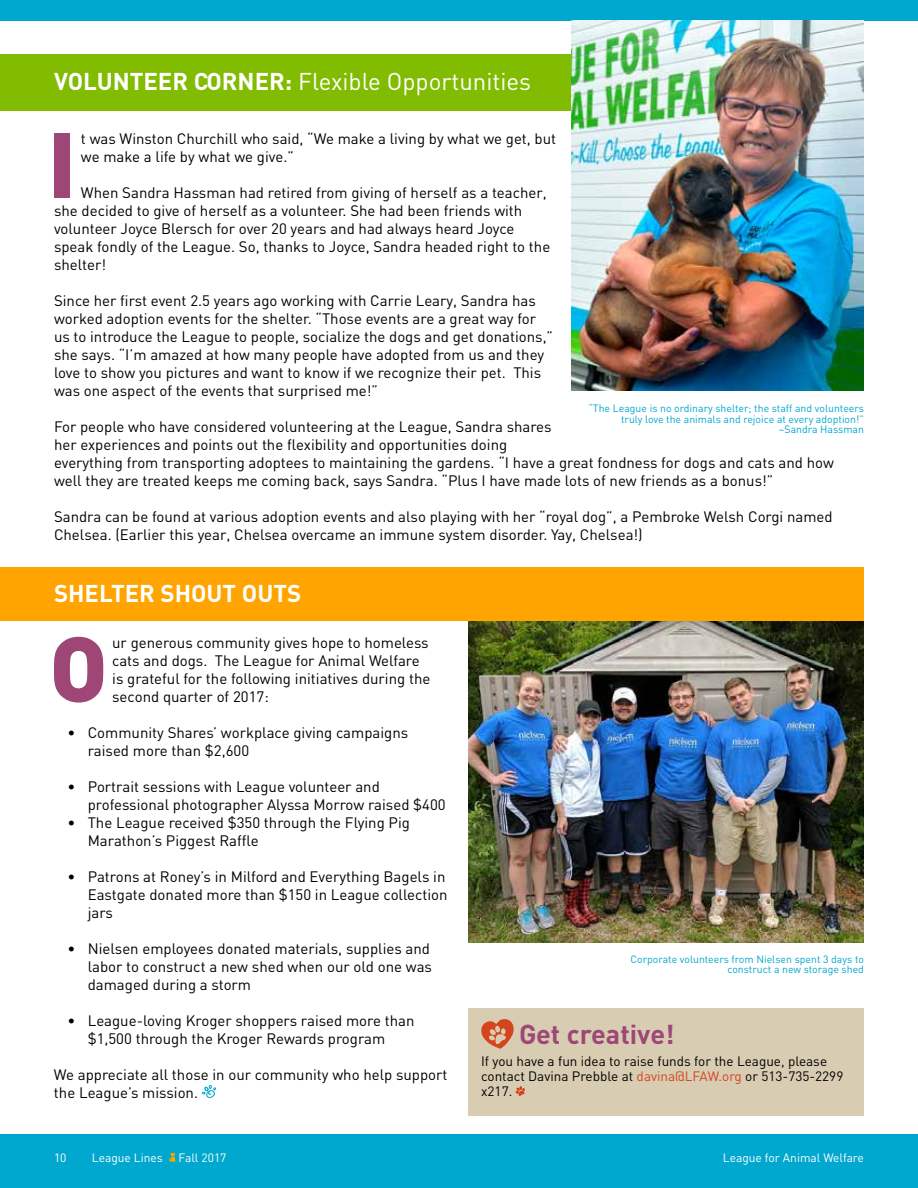
<style>
.page{position:relative;width:918px;height:1188px;background:#fff}
.page>*{position:absolute;margin:0;border:0;box-sizing:border-box;transform-origin:0 0}
.t1{font:900 90.9px "DIN";color:#9e4777}
.t2{font:700 27px "DIN";color:#9e4777}
.t3{font:24px "DIN";color:#fff}
.t4{font:700 24px "DIN";color:#fff}
.t5{font:15px/18px "DIN";color:#000}
.t6{font:13.5px/15px "DIN";color:#000}
.t7{font:12px "DIN";color:#fff}
.t8{font:10.5px/10.5px "DIN";color:#00a7ce;text-align:right}
.s1{font-weight:700}
.s2{color:#d4451d}
</style>
<div class="page">
<div style="left:0;top:0;width:918px;height:21px;background:#00a7ce"></div>
<div style="left:0;top:1134px;width:918px;height:54px;background:#00a7ce"></div>
<svg style="left:169px;top:1153px;width:7px;height:9px"></svg>
<div style="left:0;top:54px;width:864px;height:57px;background:#82bc00"></div>
<div style="left:468px;top:1008px;width:396px;height:108px;background:#d8ccb2"></div>
<svg style="left:516px;top:1086px;width:9px;height:10px"></svg>
<svg style="left:481px;top:1019px;width:33px;height:30px"></svg>
<svg style="left:202px;top:1085px;width:14px;height:13px"></svg>
<img style="left:468px;top:621px;width:396px;height:322px">
<div style="left:0;top:567px;width:864px;height:54px;background:#ffa400"></div>
<img style="left:572px;top:21px;width:292px;height:369px">
<h3 class="t3" style="left:54px;top:66px;width:479px"><span class="s1">VOLUNTEER CORNER:</span> Flexible Opportunities</h3>
<h1 class="t1" style="left:47px;top:104px;width:30px">I</h1>
<p class="t5" style="left:81px;top:129px;width:477px">t was Winston Churchill who said, “We make a living by what we get, but we make a life by what we give.”</p>
<p class="t5" style="left:54px;top:183px;width:498px;text-indent:27px">When Sandra Hassman had retired from giving of herself as a teacher, she decided to give of herself as a volunteer. She had been friends with volunteer Joyce Blersch for over 20 years and had always heard Joyce speak fondly of the League. So, thanks to Joyce, Sandra headed right to the shelter!</p>
<p class="t5" style="left:54px;top:291px;width:501px">Since her first event 2.5 years ago working with Carrie Leary, Sandra has worked adoption events for the shelter. “Those events are a great way for us to introduce the League to people, socialize the dogs and get donations,” she says. “I’m amazed at how many people have adopted from us and they love to show you pictures and want to know if we recognize their pet. This was one aspect of the events that surprised me!”</p>
<p class="t5" style="left:54px;top:417px;width:782px">For people who have considered volunteering at the League, Sandra shares<br>her experiences and points out the flexibility and opportunities doing<br>everything from transporting adoptees to maintaining the gardens. “I have a great fondness for dogs and cats and how well they are treated keeps me coming back, says Sandra. “Plus I have made lots of new friends as a bonus!”</p>
<p class="t5" style="left:54px;top:507px;width:780px">Sandra can be found at various adoption events and also playing with her “royal dog”, a Pembroke Welsh Corgi named<br>Chelsea. (Earlier this year, Chelsea overcame an immune system disorder. Yay, Chelsea!)</p>
<p class="t8" style="left:588px;top:403px;width:277px">“The League is no ordinary shelter; the staff and volunteers truly love the animals and rejoice at every adoption!” ~Sandra Hassman</p>
<h3 class="t4" style="left:54px;top:578px;width:249px">SHELTER SHOUT OUTS</h3>
<h1 class="t1" style="left:50px;top:608px;width:60px">O</h1>
<p class="t5" style="left:112px;top:633px;width:320px">ur generous community gives hope to homeless cats and dogs. The League for Animal Welfare is grateful for the following initiatives during the second quarter of 2017:</p>
<p class="t5" style="left:88px;top:723px;width:322px;text-indent:-20px">• Community Shares’ workplace giving campaigns raised more than $2,600</p>
<p class="t5" style="left:88px;top:777px;width:359px;text-indent:-20px">• Portrait sessions with League volunteer and professional photographer Alyssa Morrow raised $400</p>
<p class="t5" style="left:88px;top:813px;width:324px;text-indent:-20px">• The League received $350 through the Flying Pig<br>Marathon’s Piggest Raffle</p>
<p class="t5" style="left:88px;top:867px;width:361px;text-indent:-20px">• Patrons at Roney’s in Milford and Everything Bagels in<br>Eastgate donated more than $150 in League collection jars</p>
<p class="t5" style="left:88px;top:939px;width:346px;text-indent:-20px">• Nielsen employees donated materials, supplies and labor to construct a new shed when our old one was damaged during a storm</p>
<p class="t5" style="left:67px;top:1011px;width:348px;text-align:center">• League-loving Kroger shoppers raised more than $1,500 through the Kroger Rewards program</p>
<p class="t5" style="left:54px;top:1065px;width:395px">We appreciate all those in our community who help support the League’s mission.</p>
<p class="t8" style="left:630px;top:954px;width:235px">Corporate volunteers from Nielsen spent 3 days to construct a new storage shed</p>
<h2 class="t2" style="left:519px;top:1017px;width:157px">Get creative!</h2>
<p class="t6" style="left:481px;top:1053px;width:364px">If you have a fun idea to raise funds for the League, please contact Davina Prebble at <span class="s2">davina@LFAW.org</span> or 513-735-2299 x217.</p>
<p class="t7" style="left:54px;top:1150px;width:14px">10</p>
<p class="t7" style="left:92px;top:1150px;width:73px">League Lines</p>
<p class="t7" style="left:179px;top:1150px;width:49px">Fall 2017</p>
<p class="t7" style="left:723px;top:1150px;width:143px">League for Animal Welfare</p>
</div>
